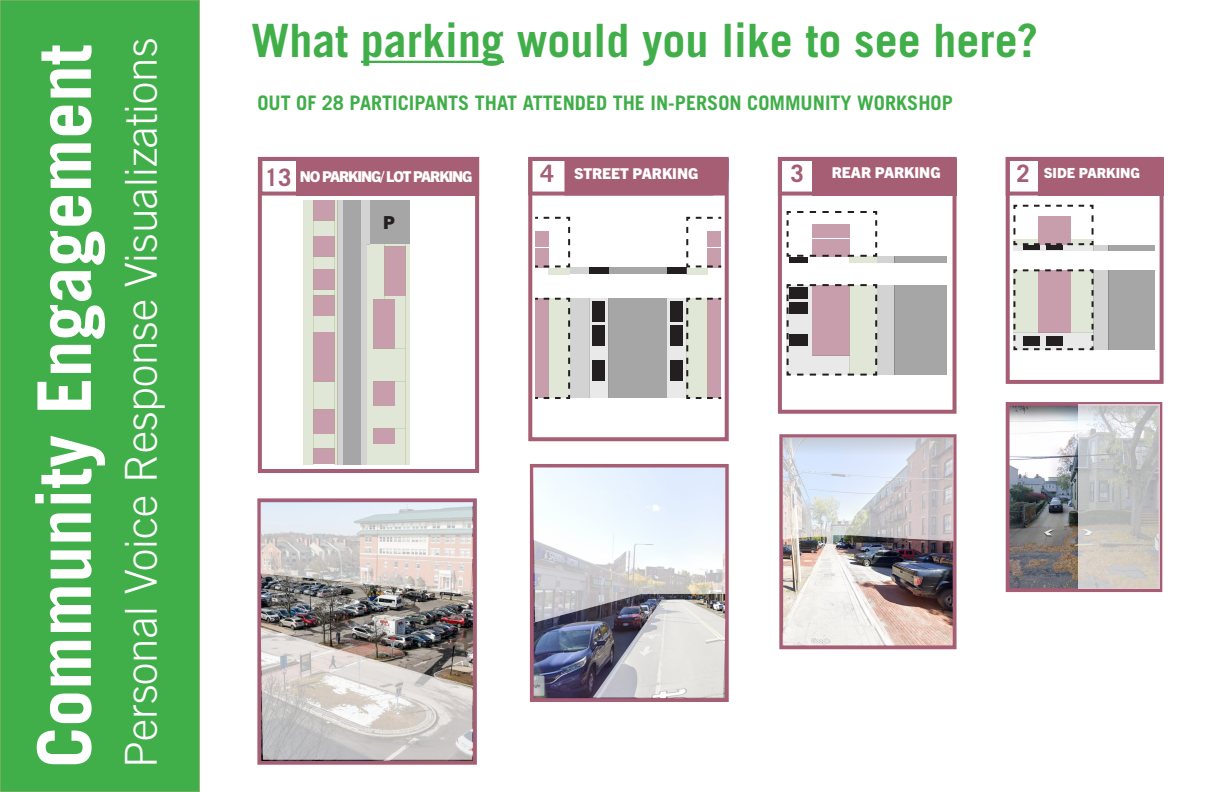
<style>
.page{position:relative;width:1224px;height:792px;background:#fff}
.page>*{position:absolute;margin:0;border:0;box-sizing:border-box;transform-origin:0 0}
.t1{font:700 74px "Trade Gothic LT Std";color:#fff}
.t2{font:700 46px "Trade Gothic LT Std";color:#40ae49}
.t3{font:300 44px "Trade Gothic LT Std";color:#fff}
.t4{font:700 24px "Trade Gothic LT Std";color:#a65e75}
.t5{font:700 20px "Trade Gothic LT Std";color:#40ae49}
.t6{font:800 18px "Trade Gothic Next LT Pro";color:#231f20}
.t7{font:800 15px "Trade Gothic Next LT Pro";letter-spacing:-.01em;color:#fff}
.t8{font:800 15px "Trade Gothic Next LT Pro";letter-spacing:-.07em;color:#fff}
.t9{font:800 14px "Trade Gothic Next LT Pro";color:#fff}
</style>
<div class="page">
<div style="left:0;top:0;width:200px;height:792px;background:#40ae49;border:1px solid #98b077"></div>
<hr style="left:361px;top:61px;width:143px;height:2px;background:#40ae49">
<div style="left:1006px;top:157px;width:158px;height:227px;border:4px solid #a65e75"></div>
<div style="left:1094px;top:270px;width:15px;height:79px;background:#d3d3d3"></div>
<div style="left:1094px;top:245px;width:15px;height:6px;background:#d3d3d3"></div>
<div style="left:1013px;top:245px;width:81px;height:6px;background:#e9e9e9"></div>
<div style="left:1109px;top:270px;width:46px;height:79px;background:#a7a6a6"></div>
<div style="left:1023px;top:245px;width:17px;height:5px;background:#231f20"></div>
<div style="left:1046px;top:245px;width:17px;height:5px;background:#231f20"></div>
<div style="left:1109px;top:245px;width:46px;height:6px;background:#a7a6a6"></div>
<svg style="left:1013px;top:269px;width:82px;height:82px;background:#c7bdba"></svg>
<svg style="left:1013px;top:204px;width:81px;height:42px"></svg>
<img style="left:1011px;top:407px;width:67px;height:180px">
<div style="left:1006px;top:402px;width:156px;height:190px;border:4px solid #a65e75"></div>
<svg style="left:1078px;top:405px;width:82px;height:184px;background:#cac9c7"></svg>
<div style="left:258px;top:157px;width:221px;height:316px;border:4px solid #a65e75"></div>
<div style="left:313px;top:200px;width:21px;height:21px;background:#c99eac"></div>
<div style="left:528px;top:157px;width:201px;height:284px;border:4px solid #a65e75"></div>
<div style="left:564px;top:159px;width:165px;height:37px;background:#a65e75"></div>
<div style="left:570px;top:299px;width:19px;height:99px;background:#d3d3d3"></div>
<div style="left:589px;top:299px;width:19px;height:99px;background:linear-gradient(to bottom,#e9e9e9,#e9e9e9)"></div>
<div style="left:667px;top:299px;width:19px;height:99px;background:#e9e9e9"></div>
<div style="left:570px;top:267px;width:19px;height:7px;background:#d3d3d3"></div>
<div style="left:589px;top:267px;width:19px;height:7px;background:#231f20"></div>
<div style="left:667px;top:267px;width:19px;height:7px;background:#231f20"></div>
<div style="left:608px;top:299px;width:59px;height:99px;background:#a7a6a6"></div>
<div style="left:549px;top:268px;width:21px;height:6px;background:#e0e7d6"></div>
<div style="left:686px;top:268px;width:22px;height:6px;background:#e0e7d6"></div>
<div style="left:593px;top:301px;width:12px;height:21px;background:#231f20"></div>
<div style="left:670px;top:301px;width:13px;height:21px;background:#231f20"></div>
<div style="left:593px;top:325px;width:12px;height:21px;background:#231f20"></div>
<div style="left:670px;top:325px;width:13px;height:21px;background:#231f20"></div>
<div style="left:593px;top:361px;width:12px;height:20px;background:#231f20"></div>
<div style="left:670px;top:361px;width:13px;height:20px;background:#231f20"></div>
<div style="left:608px;top:267px;width:59px;height:7px;background:#a7a6a6"></div>
<svg style="left:535px;top:297px;width:36px;height:102px;background:#cec2bd"></svg>
<svg style="left:685px;top:297px;width:37px;height:102px;background:#d0c4c0"></svg>
<svg style="left:535px;top:216px;width:36px;height:52px"></svg>
<svg style="left:686px;top:216px;width:36px;height:52px"></svg>
<div style="left:530px;top:464px;width:199px;height:238px;border:4px solid #a65e75"></div>
<img style="left:533px;top:467px;width:192px;height:231px">
<div style="left:313px;top:236px;width:21px;height:21px;background:#c99eac"></div>
<div style="left:313px;top:269px;width:21px;height:21px;background:#c99eac"></div>
<div style="left:313px;top:296px;width:21px;height:20px;background:#c99eac"></div>
<div style="left:313px;top:332px;width:21px;height:49px;background:#c99eac"></div>
<div style="left:384px;top:247px;width:22px;height:49px;background:#c99eac"></div>
<div style="left:374px;top:299px;width:21px;height:49px;background:#c99eac"></div>
<div style="left:374px;top:381px;width:21px;height:25px;background:#c99eac"></div>
<div style="left:313px;top:409px;width:21px;height:25px;background:#c99eac"></div>
<div style="left:313px;top:448px;width:21px;height:16px;background:#c99eac"></div>
<div style="left:374px;top:428px;width:21px;height:16px;background:#c99eac"></div>
<svg style="left:334px;top:200px;width:4px;height:265px"></svg>
<div style="left:367px;top:244px;width:7px;height:220px;background:#e0e7d6"></div>
<div style="left:374px;top:244px;width:10px;height:55px;background:#e0e7d6"></div>
<div style="left:313px;top:221px;width:21px;height:15px;background:#e0e7d6"></div>
<div style="left:313px;top:257px;width:21px;height:12px;background:#e0e7d6"></div>
<div style="left:313px;top:290px;width:21px;height:6px;background:#e0e7d6"></div>
<div style="left:313px;top:316px;width:21px;height:16px;background:#e0e7d6"></div>
<div style="left:313px;top:381px;width:21px;height:28px;background:#e0e7d6"></div>
<div style="left:313px;top:434px;width:21px;height:14px;background:#e0e7d6"></div>
<div style="left:374px;top:348px;width:32px;height:33px;background:#e0e7d6"></div>
<div style="left:374px;top:406px;width:32px;height:22px;background:#e0e7d6"></div>
<div style="left:374px;top:444px;width:32px;height:20px;background:#e0e7d6"></div>
<div style="left:395px;top:428px;width:11px;height:16px;background:#e0e7d6"></div>
<div style="left:395px;top:381px;width:11px;height:25px;background:#e0e7d6"></div>
<div style="left:395px;top:296px;width:11px;height:52px;background:#e0e7d6"></div>
<svg style="left:384px;top:296px;width:11px;height:3px"></svg>
<hr style="left:384px;top:244px;width:22px;height:3px;background:#98b077">
<div style="left:303px;top:200px;width:10px;height:265px;background:#e0e7d6"></div>
<hr style="left:406px;top:244px;width:4px;height:220px;background:#e0e7d6">
<div style="left:338px;top:200px;width:5px;height:265px;background:#d3d3d3"></div>
<div style="left:361px;top:200px;width:6px;height:265px;background:#d3d3d3"></div>
<div style="left:370px;top:200px;width:40px;height:44px;background:#a7a6a6"></div>
<hr style="left:367px;top:200px;width:3px;height:44px;background:#231f20">
<div style="left:343px;top:200px;width:18px;height:265px;background:#a7a6a6"></div>
<div style="left:257px;top:498px;width:220px;height:267px;border:4px solid #a65e75"></div>
<img style="left:261px;top:502px;width:211px;height:258px">
<div style="left:778px;top:157px;width:179px;height:257px;border:4px solid #a65e75"></div>
<div style="left:812px;top:159px;width:145px;height:37px;background:#a65e75"></div>
<div style="left:849px;top:257px;width:28px;height:6px;background:#e0e7d6"></div>
<div style="left:877px;top:285px;width:17px;height:90px;background:#d3d3d3"></div>
<div style="left:877px;top:257px;width:17px;height:6px;background:#d3d3d3"></div>
<div style="left:894px;top:285px;width:53px;height:90px;background:#a7a6a6"></div>
<div style="left:789px;top:257px;width:18px;height:6px;background:#231f20"></div>
<div style="left:894px;top:257px;width:53px;height:6px;background:#a7a6a6"></div>
<svg style="left:786px;top:284px;width:92px;height:92px;background:#c5b8b8"></svg>
<svg style="left:786px;top:211px;width:92px;height:47px"></svg>
<div style="left:779px;top:434px;width:178px;height:215px;border:4px solid #a65e75"></div>
<img style="left:783px;top:437px;width:171px;height:208px">
<div style="left:258px;top:157px;width:221px;height:39px;border:4px solid #a65e75"></div>
<div style="left:528px;top:157px;width:197px;height:39px;border:4px solid #a65e75"></div>
<div style="left:778px;top:157px;width:179px;height:39px;border:4px solid #a65e75"></div>
<div style="left:1006px;top:157px;width:158px;height:39px;border:4px solid #a65e75"></div>
<div style="left:1038px;top:158px;width:126px;height:38px;background:#a65f75"></div>
<div style="left:296px;top:158px;width:183px;height:38px;background:#a65f75"></div>
<p class="t1" style="left:19px;top:768px;width:725px;rotate:-90deg">Community Engagement</p>
<p class="t3" style="left:115px;top:768px;width:732px;rotate:-90deg">Personal Voice Response Visualizations</p>
<p class="t2" style="left:251px;top:13px;width:789px">What parking would you like to see here?</p>
<p class="t5" style="left:257px;top:91px;width:697px">OUT OF 28 PARTICIPANTS THAT ATTENDED THE IN-PERSON COMMUNITY WORKSHOP</p>
<p class="t4" style="left:265px;top:163px;width:28px">13</p>
<p class="t8" style="left:300px;top:166px;width:174px">NO PARKING/ LOT PARKING</p>
<p class="t4" style="left:541px;top:158px;width:15px">4</p>
<p class="t4" style="left:790px;top:158px;width:15px">3</p>
<p class="t4" style="left:1016px;top:158px;width:15px">2</p>
<p class="t9" style="left:1044px;top:163px;width:98px">SIDE PARKING</p>
<p class="t7" style="left:574px;top:163px;width:126px">STREET PARKING</p>
<p class="t7" style="left:832px;top:162px;width:110px">REAR PARKING</p>
<p class="t6" style="left:383px;top:210px;width:13px">P</p>
</div>
